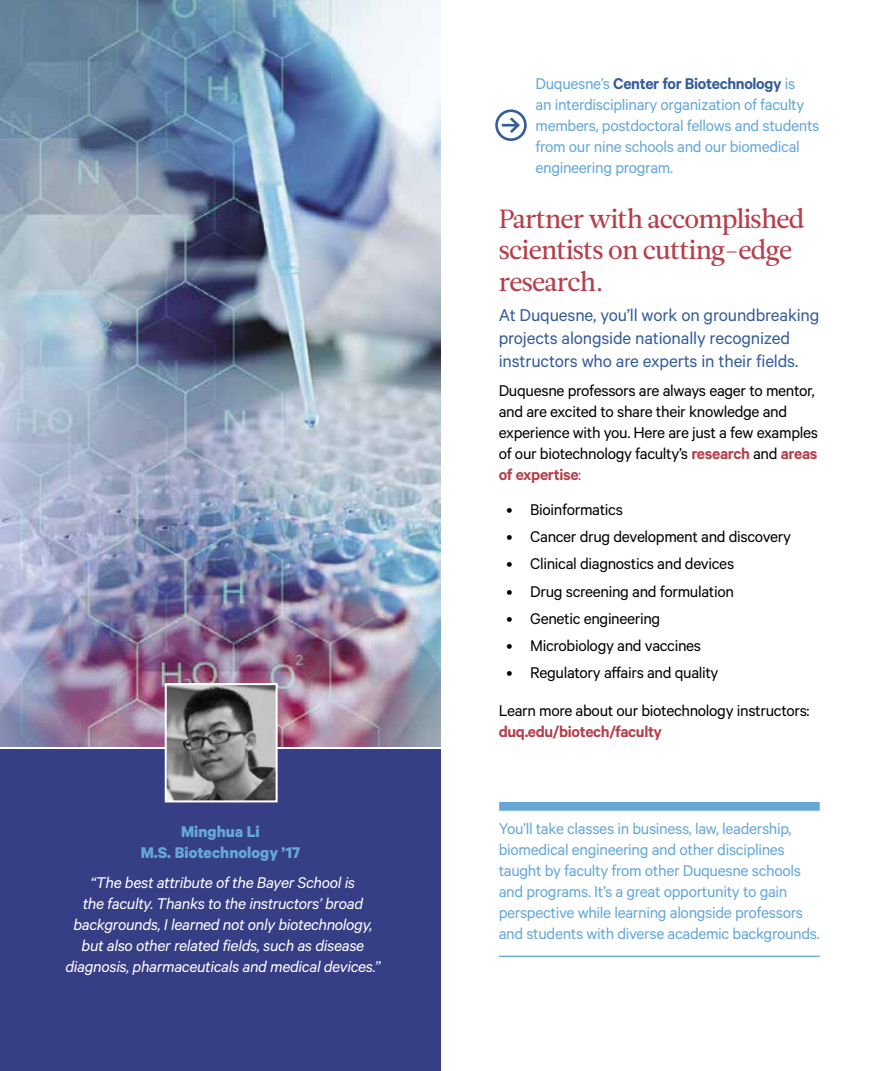
<style>
.page{position:relative;width:882px;height:1071px;background:#fff}
.page>*{position:absolute;margin:0;border:0;box-sizing:border-box;transform-origin:0 0}
.t1{font:26.25px/31.5px "Leitura News Roman 2";letter-spacing:-.03em;color:#b53f4a}
.t2{font:19.25px/22.9px "Calibre";letter-spacing:-.01em;color:#345c99}
.t3{font:17.5px/21px "Calibre";letter-spacing:-.02em;color:#64a7d8}
.t4{font:17.5px/21px "Calibre";letter-spacing:-.02em;color:#000}
.t5{font:italic 17.5px/21px "Calibre";letter-spacing:-.02em;color:#fff;text-align:center}
.t6{font:700 17.5px/21px "Calibre";color:#64a7d8;text-align:center}
.t7{font:600 17.5px "Calibre";letter-spacing:-.02em;color:#b53f4a}
.s1{font-weight:600;color:#345c99}
.s2{font-weight:600;color:#b53f4a}
.s3{color:#b53f4a}
</style>
<div class="page">
<div style="left:0;top:749px;width:441px;height:322px;background:#363e86"></div>
<img style="left:0;top:0;width:441px;height:746px">
<div style="left:499px;top:802px;width:321px;height:9px;background:#64a7d8"></div>
<hr style="left:499px;top:956px;width:321px;height:1px;background:#64a7d8">
<img style="left:168px;top:686px;width:107px;height:113px">
<div style="left:165px;top:683px;width:113px;height:119px;border:2px solid #fff"></div>
<div style="left:495px;top:109px;width:32px;height:32px;border:3px solid #345c99;border-radius:50%"></div>
<svg style="left:507px;top:115px;width:15px;height:21px"></svg>
<hr style="left:502px;top:124px;width:15px;height:3px;background:#345c99">
<p class="t6" style="left:141px;top:821px;width:161px">Minghua Li<br>M.S. Biotechnology ’17</p>
<p class="t5" style="left:65px;top:871px;width:316px">“The best attribute of the Bayer School is<br>the faculty. Thanks to the instructors’ broad backgrounds, I learned not only biotechnology, but also other related fields, such as disease diagnosis, pharmaceuticals and medical devices.”</p>
<p class="t3" style="left:536px;top:72px;width:285px">Duquesne’s <span class="s1">Center for Biotechnology</span> is<br>an interdisciplinary organization of faculty members, postdoctoral fellows and students from our nine schools and our biomedical engineering program.</p>
<h1 class="t1" style="left:499px;top:203px;width:307px">Partner with accomplished scientists on cutting-edge research.</h1>
<p class="t2" style="left:499px;top:303px;width:322px">At Duquesne, you’ll work on groundbreaking projects alongside nationally recognized instructors who are experts in their fields.</p>
<p class="t4" style="left:499px;top:380px;width:321px">Duquesne professors are always eager to mentor, and are excited to share their knowledge and experience with you. Here are just a few examples of our biotechnology faculty’s <span class="s2">research</span> and <span class="s2">areas of expertise</span><span class="s3">:</span></p>
<p class="t4" style="left:507px;top:499px;width:118px">• Bioinformatics</p>
<p class="t4" style="left:507px;top:526px;width:286px">• Cancer drug development and discovery</p>
<p class="t4" style="left:507px;top:553px;width:229px">• Clinical diagnostics and devices</p>
<p class="t4" style="left:507px;top:580px;width:229px">• Drug screening and formulation</p>
<p class="t4" style="left:507px;top:607px;width:155px">• Genetic engineering</p>
<p class="t4" style="left:507px;top:634px;width:196px">• Microbiology and vaccines</p>
<p class="t4" style="left:499px;top:653px;width:312px;line-height:37.6px;text-indent:8px">• Regulatory affairs and quality<br>Learn more about our biotechnology instructors:</p>
<p class="t7" style="left:499px;top:721px;width:165px">duq.edu/biotech/faculty</p>
<p class="t3" style="left:499px;top:817px;width:323px">You’ll take classes in business, law, leadership, biomedical engineering and other disciplines taught by faculty from other Duquesne schools and programs. It’s a great opportunity to gain perspective while learning alongside professors and students with diverse academic backgrounds.</p>
</div>
